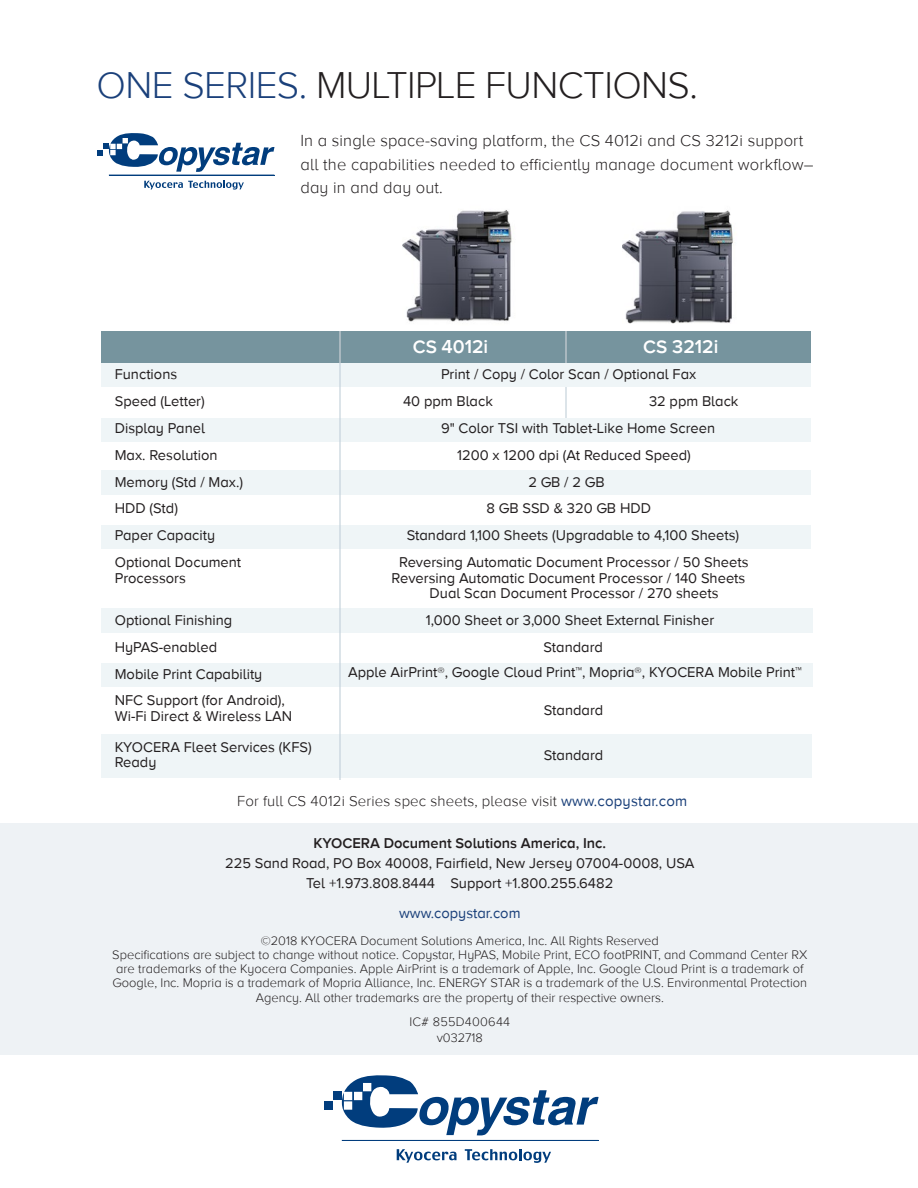
<style>
.page{position:relative;width:918px;height:1188px;background:#fff}
.page>*{position:absolute;margin:0;border:0;box-sizing:border-box;transform-origin:0 0}
.t1{font:300 38.55px "Proxima Nova A";letter-spacing:-.015em;color:#231f20}
.t2{font:600 19.35px "Proxima Nova A";color:#fff}
.t3{font:300 16.5px/23.9px "Proxima Nova A";letter-spacing:.01em;color:#231f20}
.t4{font:300 15px "Proxima Nova A";letter-spacing:.01em;color:#231f20}
.t5{font:14.7px/15.5px "Proxima Nova A";color:#231f20}
.t6{font:600 14.7px "Proxima Nova A";color:#231f20}
.t7{font:14.7px "Proxima Nova A";color:#1a407a}
.t8{font:300 12.9px/13.8px "Proxima Nova A";color:#231f20}
.t9{font:300 12.9px "Proxima Nova";letter-spacing:.02em;color:#231f20}
.t10{font:300 12.9px "Proxima Nova";color:#231f20}
.s1{color:#1a407a}
.s2{font-size:18.9px}
.s3{font-weight:400;color:#1a407a}
</style>
<div class="page">
<div style="left:0;top:824px;width:918px;height:231px;background:#eef2f5"></div>
<div style="left:101px;top:608px;width:712px;height:25px;background:#eff5f7"></div>
<div style="left:101px;top:663px;width:712px;height:24px;background:#eff5f7"></div>
<div style="left:101px;top:734px;width:711px;height:44px;background:#eff5f7"></div>
<div style="left:101px;top:363px;width:710px;height:24px;background:#eff5f7"></div>
<div style="left:101px;top:418px;width:710px;height:23px;background:#eff5f7"></div>
<div style="left:101px;top:470px;width:710px;height:25px;background:#eff5f7"></div>
<div style="left:101px;top:525px;width:710px;height:24px;background:#eff5f7"></div>
<div style="left:101px;top:331px;width:710px;height:32px;background:#76949e"></div>
<hr style="left:339px;top:331px;width:1px;height:32px;background:#a9b8bf">
<hr style="left:565px;top:331px;width:1px;height:32px;background:#a9b8bf">
<hr style="left:565px;top:387px;width:1px;height:31px;background:#c1cfd9">
<hr style="left:339px;top:363px;width:1px;height:416px;background:#c1cfd9">
<svg style="left:98px;top:133px;width:176px;height:39px"></svg>
<hr style="left:109px;top:175px;width:165px;height:1px;background:#013d7d">
<svg style="left:144px;top:181px;width:100px;height:9px"></svg>
<img style="left:402px;top:210px;width:110px;height:112px">
<img style="left:622px;top:210px;width:111px;height:113px">
<div style="left:333px;top:1092px;width:8px;height:8px;background:#013d7d"></div>
<div style="left:325px;top:1101px;width:8px;height:9px;background:#013d7d"></div>
<svg style="left:342px;top:1075px;width:257px;height:60px"></svg>
<hr style="left:342px;top:1140px;width:256px;height:1px;background:#013d7d">
<svg style="left:397px;top:1149px;width:60px;height:14px"></svg>
<svg style="left:465px;top:1149px;width:86px;height:14px"></svg>
<svg style="left:397px;top:823px;width:12px;height:1px"></svg>
<svg style="left:642px;top:823px;width:12px;height:1px"></svg>
<p class="t1" style="left:97px;top:64px;width:603px"><span class="s1">ONE SERIES.</span> MULTIPLE FUNCTIONS.</p>
<p class="t3" style="left:300px;top:128px;width:515px">In a single space-saving platform, the CS 4012i and CS 3212i support all the capabilities needed to efficiently manage document workflow– day in and day out.</p>
<p class="t2" style="left:413px;top:335px;width:77px"><span class="s2">CS</span> 4012i</p>
<p class="t2" style="left:643px;top:335px;width:77px"><span class="s2">CS</span> 3212i</p>
<p class="t5" style="left:115px;top:367px;width:64px">Functions</p>
<p class="t5" style="left:441px;top:367px;width:257px">Print / Copy / Color Scan / Optional Fax</p>
<p class="t5" style="left:115px;top:393px;width:91px">Speed (Letter)</p>
<p class="t5" style="left:403px;top:393px;width:91px">40 ppm Black</p>
<p class="t5" style="left:649px;top:393px;width:91px">32 ppm Black</p>
<p class="t5" style="left:115px;top:420px;width:92px">Display Panel</p>
<p class="t5" style="left:441px;top:420px;width:276px">9" Color TSI with Tablet-Like Home Screen</p>
<p class="t5" style="left:115px;top:447px;width:104px">Max. Resolution</p>
<p class="t5" style="left:457px;top:447px;width:235px">1200 x 1200 dpi (At Reduced Speed)</p>
<p class="t5" style="left:115px;top:474px;width:130px">Memory (Std / Max.)</p>
<p class="t5" style="left:528px;top:474px;width:78px">2 GB / 2 GB</p>
<p class="t5" style="left:115px;top:501px;width:65px">HDD (Std)</p>
<p class="t5" style="left:487px;top:501px;width:166px">8 GB SSD &amp; 320 GB HDD</p>
<p class="t5" style="left:115px;top:527px;width:102px">Paper Capacity</p>
<p class="t5" style="left:407px;top:527px;width:334px">Standard 1,100 Sheets (Upgradable to 4,100 Sheets)</p>
<p class="t5" style="left:115px;top:554px;width:128px">Optional Document</p>
<p class="t5" style="left:399px;top:554px;width:351px">Reversing Automatic Document Processor / 50 Sheets</p>
<p class="t5" style="left:115px;top:570px;width:73px">Processors</p>
<p class="t5" style="left:430px;top:570px;width:317px;text-indent:-38px">Reversing Automatic Document Processor / 140 Sheets<br>Dual Scan Document Processor / 270 sheets</p>
<p class="t5" style="left:115px;top:612px;width:119px">Optional Finishing</p>
<p class="t5" style="left:426px;top:612px;width:290px">1,000 Sheet or 3,000 Sheet External Finisher</p>
<p class="t5" style="left:115px;top:639px;width:104px">HyPAS-enabled</p>
<p class="t5" style="left:544px;top:639px;width:61px">Standard</p>
<p class="t5" style="left:115px;top:660px;width:172px;line-height:26.8px">Mobile Print Capability<br>NFC Support (for Android),</p>
<p class="t5" style="left:115px;top:700px;width:198px;line-height:30.9px">Wi-Fi Direct &amp; Wireless LAN<br>KYOCERA Fleet Services (KFS)</p>
<p class="t5" style="left:115px;top:754px;width:43px">Ready</p>
<p class="t5" style="left:348px;top:664px;width:455px">Apple AirPrint®, Google Cloud Print™, Mopria®, KYOCERA Mobile Print™</p>
<p class="t5" style="left:544px;top:702px;width:61px">Standard</p>
<p class="t5" style="left:544px;top:747px;width:61px">Standard</p>
<p class="t4" style="left:237px;top:793px;width:452px">For full CS 4012i Series spec sheets, please visit <span class="s3">www.copystar.com</span></p>
<p class="t6" style="left:313px;top:834px;width:294px">KYOCERA Document Solutions America, Inc.</p>
<p class="t5" style="left:225px;top:855px;width:471px">225 Sand Road, PO Box 40008, Fairfield, New Jersey 07004-0008, USA</p>
<p class="t5" style="left:306px;top:875px;width:309px">Tel +1.973.808.8444 Support +1.800.255.6482</p>
<p class="t7" style="left:399px;top:905px;width:123px">www.copystar.com</p>
<p class="t8" style="left:261px;top:934px;width:400px">©2018 KYOCERA Document Solutions America, Inc. All Rights Reserved</p>
<p class="t8" style="left:112px;top:948px;width:697px">Specifications are subject to change without notice. Copystar, HyPAS, Mobile Print, ECO footPRINT, and Command Center RX are trademarks of the Kyocera Companies. Apple AirPrint is a trademark of Apple, Inc. Google Cloud Print is a trademark of<br>Google, Inc. Mopria is a trademark of Mopria Alliance, Inc. ENERGY STAR is a trademark of the U.S. Environmental Protection</p>
<p class="t8" style="left:256px;top:991px;width:409px">Agency. All other trademarks are the property of their respective owners.</p>
<p class="t9" style="left:409px;top:1014px;width:102px">IC# 855D400644</p>
<p class="t10" style="left:437px;top:1031px;width:48px">v032718</p>
</div>
